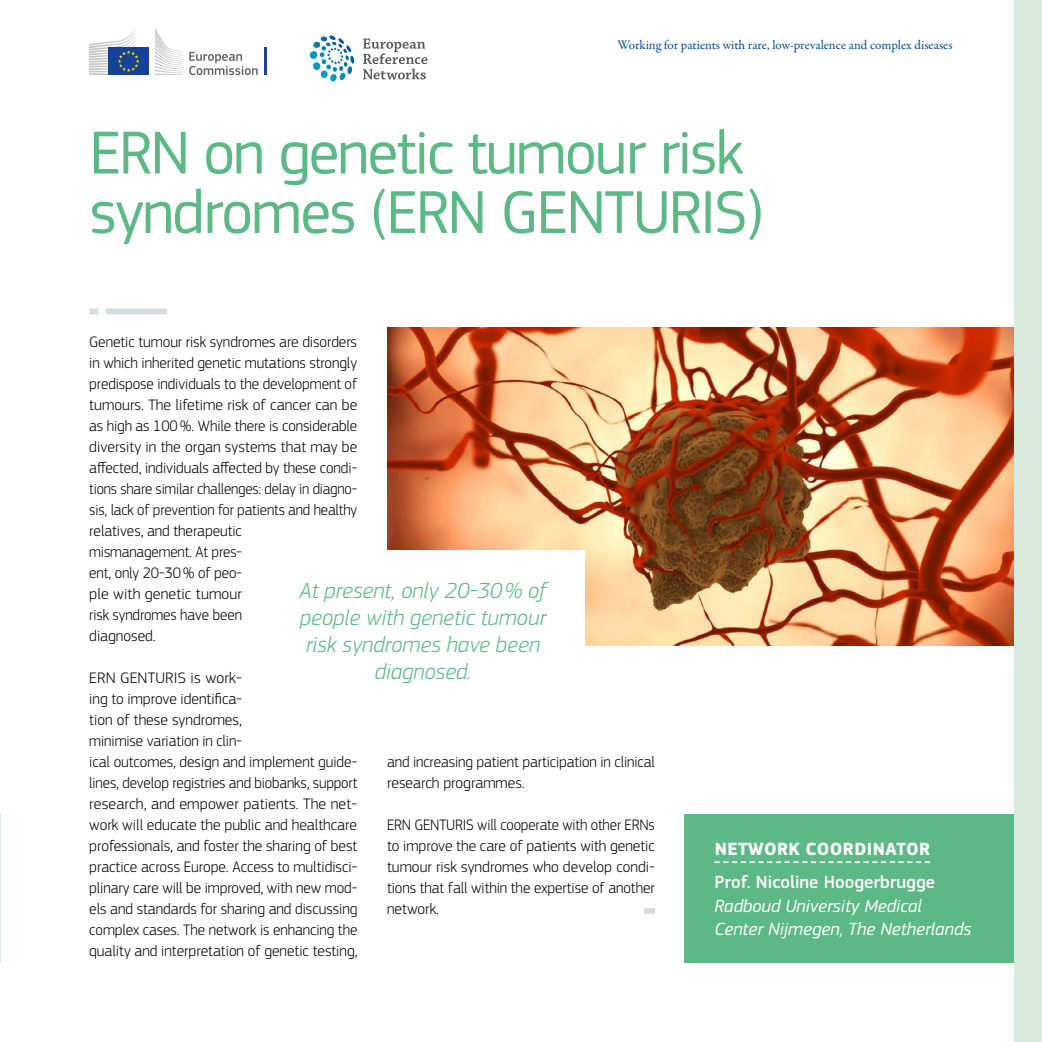
<style>
.page{position:relative;width:1042px;height:1042px;background:#fff}
.page>*{position:absolute;margin:0;border:0;box-sizing:border-box;transform-origin:0 0}
._01-ERN_Title{font:63px/59.5px "EC Square Sans Pro";letter-spacing:-.03em;color:#5cb885}
._03-ERN_Exergue{font:italic 300 22.75px/27.1px "EC Square Sans Pro";color:#5cb885;text-align:center}
._06-Network_Function{font:italic 18.38px/23.6px "EC Square Sans Pro";color:#fff}
._05-Network_Name{font:500 18.38px "EC Square Sans Pro";color:#fff}
._04-Network_Title{font:700 18.38px "EC Square Sans Pro";letter-spacing:.02em;color:#fff}
._02-ERN_Body{font:300 15.75px/21px "EC Square Sans Pro";color:#000}
._02-ERN_Body___FILET{font:300 15.75px/21px "EC Square Sans Pro";letter-spacing:-.005em;color:#000}
._02-ERN_Body___BLOC{font:300 15.75px/21px "EC Square Sans Pro";letter-spacing:-.005em;color:#000;text-align:justify;scale:.96 1}
.t1{font:13.12px "Garamond Premr Pro";color:#004994}
</style>
<div class="page">
<img style="left:387px;top:327px;width:627px;height:318px">
<svg style="left:89px;top:308px;width:78px;height:6px"></svg>
<div style="left:262px;top:550px;width:322px;height:159px;background:#fff"></div>
<div style="left:685px;top:814px;width:357px;height:148px;background:#5cb885"></div>
<svg style="left:714px;top:861px;width:216px;height:2px"></svg>
<svg style="left:644px;top:908px;width:11px;height:6px"></svg>
<div style="left:1014px;top:0;width:28px;height:1042px;background:#d8ebdd"></div>
<svg style="left:155px;top:29px;width:28px;height:46px"></svg>
<div style="left:108px;top:48px;width:41px;height:27px;background:#164194"></div>
<svg style="left:89px;top:29px;width:50px;height:46px"></svg>
<svg style="left:189px;top:52px;width:69px;height:23px"></svg>
<hr style="left:264px;top:48px;width:2px;height:27px;background:#164194">
<svg style="left:363px;top:39px;width:64px;height:40px"></svg>
<svg style="left:309px;top:35px;width:46px;height:47px"></svg>
<p class="t1" style="left:617px;top:37px;width:337px">Working for patients with rare, low-prevalence and complex diseases</p>
<p class="_01-ERN_Title" style="left:89px;top:123px;width:676px">ERN on genetic tumour risk syndromes (ERN GENTURIS)</p>
<p class="_02-ERN_Body___FILET" style="left:89px;top:331px;width:269px">Genetic tumour risk syndromes are disorders in which inherited genetic mutations strongly predispose individuals to the development of tumours. The lifetime risk of cancer can be as high as 100%. While there is considerable diversity in the organ systems that may be affected, individuals affected by these condi&shy;tions share similar challenges: delay in diagno&shy;sis, lack of prevention for patients and healthy relatives, and therapeutic<br>mismanagement. At pres-<br>ent, only 20-30% of peo-<br>ple with genetic tumour<br>risk syndromes have been<br>diagnosed.</p>
<p class="_02-ERN_Body" style="left:89px;top:667px;width:270px">ERN GENTURIS is work-<br>ing to improve identifica-<br>tion of these syndromes,<br>minimise variation in clin-<br>ical outcomes, design and implement guide&shy;lines, develop registries and biobanks, support research, and empower patients. The net&shy;work will educate the public and healthcare professionals, and foster the sharing of best practice across Europe. Access to multidisci&shy;plinary care will be improved, with new mod&shy;els and standards for sharing and discussing complex cases. The network is enhancing the quality and interpretation of genetic testing,</p>
<p class="_03-ERN_Exergue" style="left:299px;top:576px;width:248px">At present, only 20-30% of people with genetic tumour risk syndromes have been diagnosed.</p>
<p class="_02-ERN_Body" style="left:387px;top:751px;width:269px">and increasing patient participation in clinical research programmes.</p>
<p class="_02-ERN_Body___BLOC" style="left:387px;top:814px;width:281px">ERN GENTURIS will cooperate with other ERNs to improve the care of patients with genetic tumour risk syndromes who develop condi&shy;tions that fall within the expertise of another network.</p>
<p class="_04-Network_Title" style="left:715px;top:837px;width:217px">NETWORK COORDINATOR</p>
<p class="_05-Network_Name" style="left:714px;top:871px;width:222px">Prof. Nicoline Hoogerbrugge</p>
<p class="_06-Network_Function" style="left:714px;top:894px;width:258px">Radboud University Medical<br>Center Nijmegen, The Netherlands</p>
</div>
